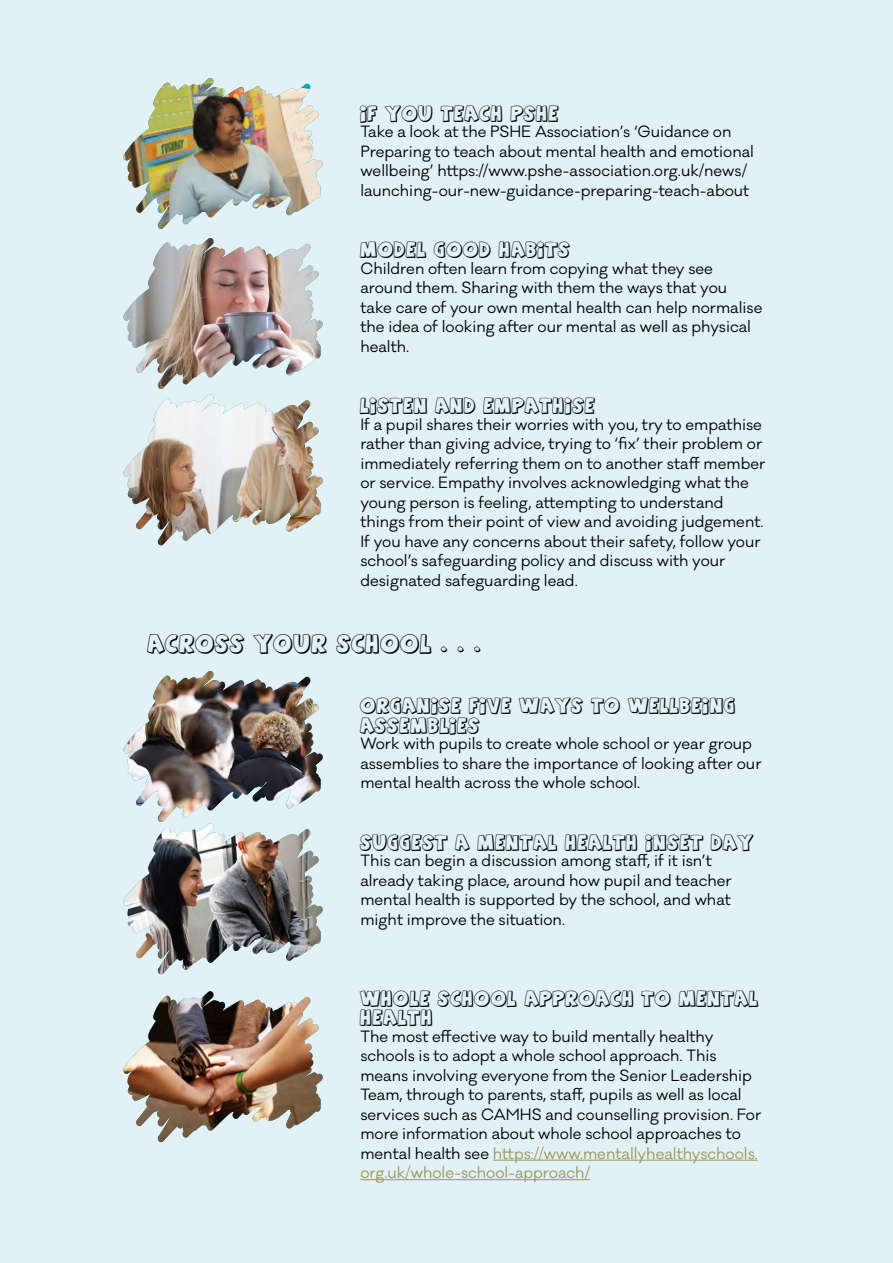
<style>
.page{position:relative;width:893px;height:1263px;background:#e1f1f5}
.page>*{position:absolute;margin:0;border:0;box-sizing:border-box;transform-origin:0 0}
.t1{font:18px "Agent Orange";color:#000}
.t2{font:15px/19.5px "Galano Classic";color:#000}
.t3{font:15px/19.5px "Agent Orange";color:#000}
.s1{color:#9b9751}
</style>
<div class="page">
<hr style="left:493px;top:1160px;width:265px;height:1px;background:#9b9751">
<hr style="left:360px;top:1179px;width:230px;height:1px;background:#9b9751">
<svg style="left:208px;top:77px;width:115px;height:138px"></svg>
<img style="left:123px;top:79px;width:168px;height:150px">
<img style="left:123px;top:238px;width:200px;height:293px">
<img style="left:123px;top:395px;width:168px;height:151px">
<img style="left:123px;top:671px;width:200px;height:289px">
<img style="left:123px;top:824px;width:168px;height:151px">
<svg style="left:208px;top:991px;width:115px;height:137px"></svg>
<img style="left:123px;top:992px;width:168px;height:150px">
<p class="t3" style="left:360px;top:104px;width:201px">IF YOU TEACH PSHE</p>
<p class="t2" style="left:360px;top:122px;width:395px">Take a look at the PSHE Association’s ‘Guidance on Preparing to teach about mental health and emotional wellbeing’ https://www.pshe-association.org.uk/news/ launching-our-new-guidance-preparing-teach-about</p>
<p class="t3" style="left:360px;top:240px;width:212px">MODEL GOOD HABITS</p>
<p class="t2" style="left:360px;top:258px;width:404px">Children often learn from copying what they see around them. Sharing with them the ways that you take care of your own mental health can help normalise the idea of looking after our mental as well as physical health.</p>
<p class="t3" style="left:360px;top:396px;width:237px">LISTEN AND EMPATHISE</p>
<p class="t2" style="left:360px;top:414px;width:406px">If a pupil shares their worries with you, try to empathise rather than giving advice, trying to ‘fix’ their problem or immediately referring them on to another staff member or service. Empathy involves acknowledging what the young person is feeling, attempting to understand things from their point of view and avoiding judgement.<br>If you have any concerns about their safety, follow your school’s safeguarding policy and discuss with your designated safeguarding lead.</p>
<p class="t1" style="left:148px;top:633px;width:336px">ACROSS YOUR SCHOOL . . .</p>
<p class="t3" style="left:360px;top:696px;width:377px">ORGANISE FIVE WAYS TO WELLBEING<br>ASSEMBLIES</p>
<p class="t2" style="left:360px;top:734px;width:403px">Work with pupils to create whole school or year group assemblies to share the importance of looking after our mental health across the whole school.</p>
<p class="t3" style="left:360px;top:833px;width:395px">SUGGEST A MENTAL HEALTH INSET DAY</p>
<p class="t2" style="left:360px;top:851px;width:373px">This can begin a discussion among staff, if it isn’t already taking place, around how pupil and teacher mental health is supported by the school, and what might improve the situation.</p>
<p class="t3" style="left:360px;top:989px;width:400px">WHOLE SCHOOL APPROACH TO MENTAL<br>HEALTH</p>
<p class="t2" style="left:360px;top:1026px;width:402px">The most effective way to build mentally healthy schools is to adopt a whole school approach. This means involving everyone from the Senior Leadership Team, through to parents, staff, pupils as well as local services such as CAMHS and counselling provision. For more information about whole school approaches to mental health see <span class="s1">https://www.mentallyhealthyschools. org.uk/whole-school-approach/</span></p>
</div>
